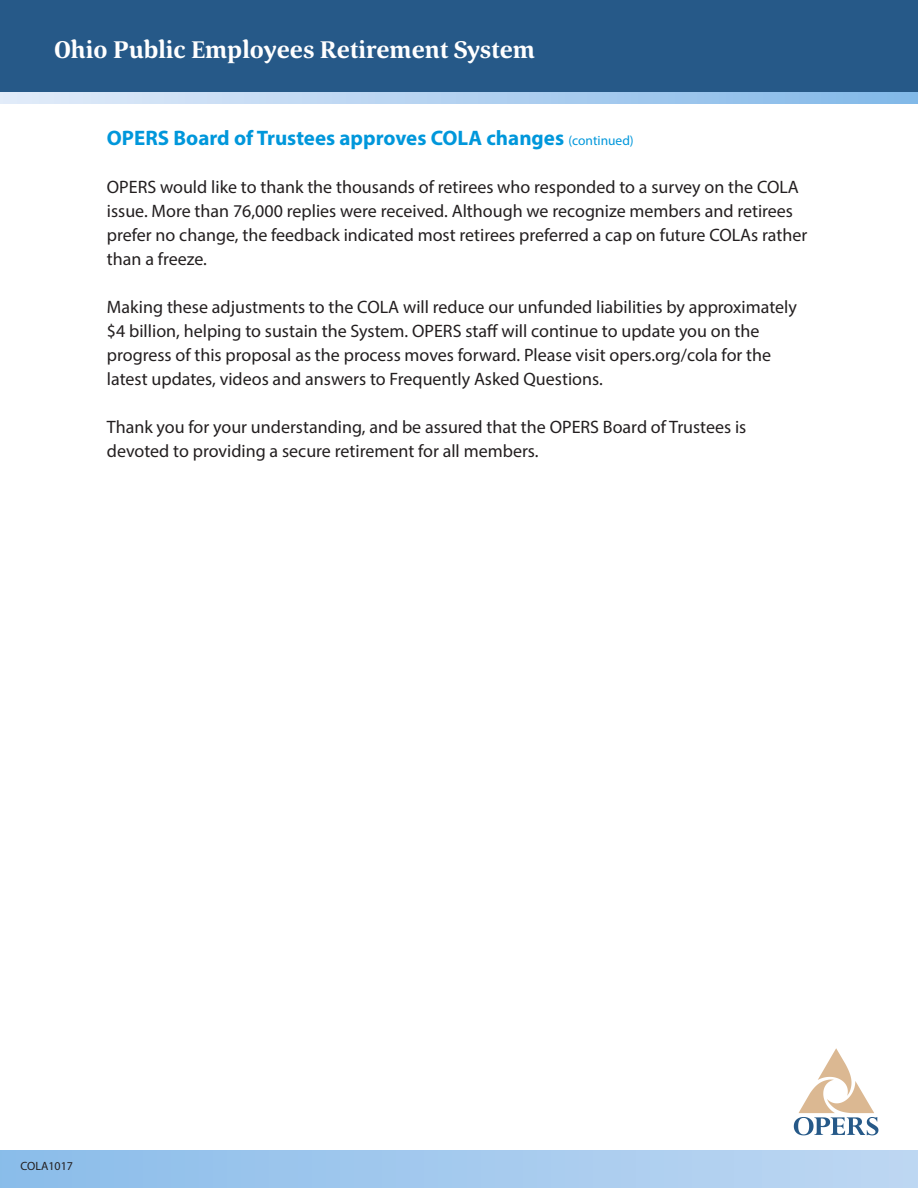
<style>
.page{position:relative;width:918px;height:1188px;background:#fff}
.page>*{position:absolute;margin:0;border:0;box-sizing:border-box;transform-origin:0 0}
.t1{font:700 25.05px "Corda";color:#fff}
.t2{font:700 21px "Myriad Pro";color:#0097db}
.t3{font:18px/24px "Myriad Pro";color:#231f20}
.t4{font:12px "Myriad Pro";color:#231f20}
.s1{font-weight:400;font-size:13.5px}
</style>
<div class="page">
<div style="left:0;top:0;width:918px;height:94px;background:#265988"></div>
<svg style="left:0;top:92px;width:918px;height:11px;background:#b2d1f0"></svg>
<div style="left:0;top:1150px;width:918px;height:38px;background:linear-gradient(to right,#8abdea,#bed7f2)"></div>
<svg style="left:794px;top:1048px;width:84px;height:87px"></svg>
<p class="t1" style="left:54px;top:33px;width:483px">Ohio Public Employees Retirement System</p>
<p class="t2" style="left:107px;top:125px;width:528px">OPERS Board of Trustees approves COLA changes <span class="s1">(continued)</span></p>
<p class="t3" style="left:107px;top:175px;width:702px">OPERS would like to thank the thousands of retirees who responded to a survey on the COLA issue. More than 76,000 replies were received. Although we recognize members and retirees prefer no change, the feedback indicated most retirees preferred a cap on future COLAs rather than a freeze.</p>
<p class="t3" style="left:107px;top:295px;width:692px">Making these adjustments to the COLA will reduce our unfunded liabilities by approximately $4 billion, helping to sustain the System. OPERS staff will continue to update you on the progress of this proposal as the process moves forward. Please visit opers.org/cola for the latest updates, videos and answers to Frequently Asked Questions.</p>
<p class="t3" style="left:107px;top:415px;width:641px">Thank you for your understanding, and be assured that the OPERS Board of Trustees is devoted to providing a secure retirement for all members.</p>
<p class="t4" style="left:21px;top:1159px;width:54px">COLA1017</p>
</div>
